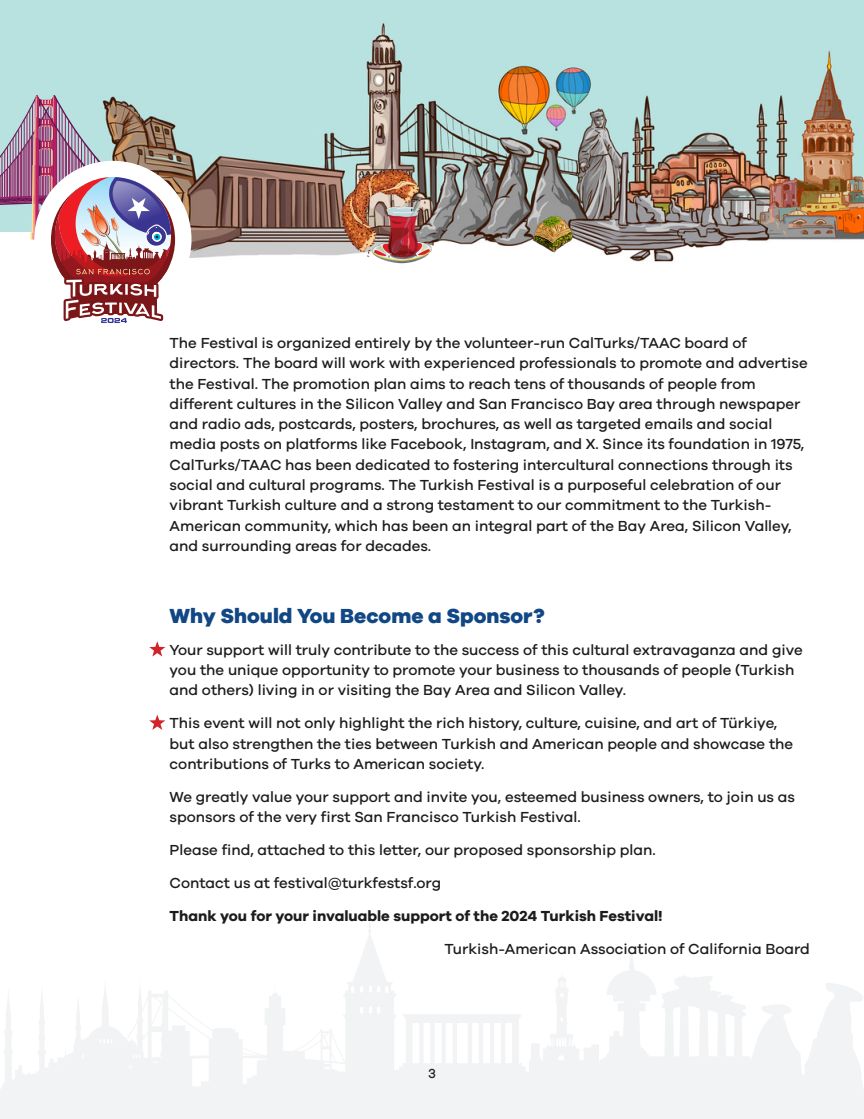
<style>
.page{position:relative;width:864px;height:1119px;background:#fff}
.page>*{position:absolute;margin:0;border:0;box-sizing:border-box;transform-origin:0 0}
.t1{font:800 21px "Galano Grotesque";color:#114784}
.t2{font:500 15px/20.2px "Galano Grotesque";color:#1c1c1c}
.t3{font:700 15px "Galano Grotesque";color:#1c1c1c}
.t4{font:500 13.5px "Galano Grotesque";color:#231f20}
</style>
<div class="page">
<div style="left:0;top:0;width:863px;height:232px;background:#b8e2e0"></div>
<svg style="left:0;top:922px;width:863px;height:196px"></svg>
<svg style="left:149px;top:641px;width:16px;height:15px"></svg>
<svg style="left:149px;top:714px;width:16px;height:15px"></svg>
<img style="left:175px;top:23px;width:688px;height:239px">
<img style="left:526px;top:212px;width:53px;height:41px">
<img style="left:336px;top:167px;width:100px;height:97px">
<div style="left:34px;top:161px;width:157px;height:157px;background:#fff;border-radius:50%"></div>
<img style="left:0;top:95px;width:175px;height:228px">
<p class="t2" style="left:169px;top:332px;width:639px">The Festival is organized entirely by the volunteer-run CalTurks/TAAC board of directors. The board will work with experienced professionals to promote and advertise the Festival. The promotion plan aims to reach tens of thousands of people from different cultures in the Silicon Valley and San Francisco Bay area through newspaper and radio ads, postcards, posters, brochures, as well as targeted emails and social media posts on platforms like Facebook, Instagram, and X. Since its foundation in 1975, CalTurks/TAAC has been dedicated to fostering intercultural connections through its social and cultural programs. The Turkish Festival is a purposeful celebration of our vibrant Turkish culture and a strong testament to our commitment to the Turkish-American community, which has been an integral part of the Bay Area, Silicon Valley, and surrounding areas for decades.</p>
<h1 class="t1" style="left:169px;top:602px;width:376px">Why Should You Become a Sponsor?</h1>
<p class="t2" style="left:169px;top:639px;width:634px">Your support will truly contribute to the success of this cultural extravaganza and give you the unique opportunity to promote your business to thousands of people (Turkish and others) living in or visiting the Bay Area and Silicon Valley.</p>
<p class="t2" style="left:169px;top:712px;width:624px">This event will not only highlight the rich history, culture, cuisine, and art of Türkiye, but also strengthen the ties between Turkish and American people and showcase the contributions of Turks to American society.</p>
<p class="t2" style="left:169px;top:786px;width:626px">We greatly value your support and invite you, esteemed business owners, to join us as sponsors of the very first San Francisco Turkish Festival.</p>
<p class="t2" style="left:169px;top:839px;width:487px">Please find, attached to this letter, our proposed sponsorship plan.</p>
<p class="t2" style="left:169px;top:872px;width:273px">Contact us at festival@turkfestsf.org</p>
<p class="t3" style="left:169px;top:906px;width:494px">Thank you for your invaluable support of the 2024 Turkish Festival!</p>
<p class="t2" style="left:444px;top:938px;width:367px">Turkish-American Association of California Board</p>
<p class="t4" style="left:428px;top:1065px;width:9px">3</p>
</div>
